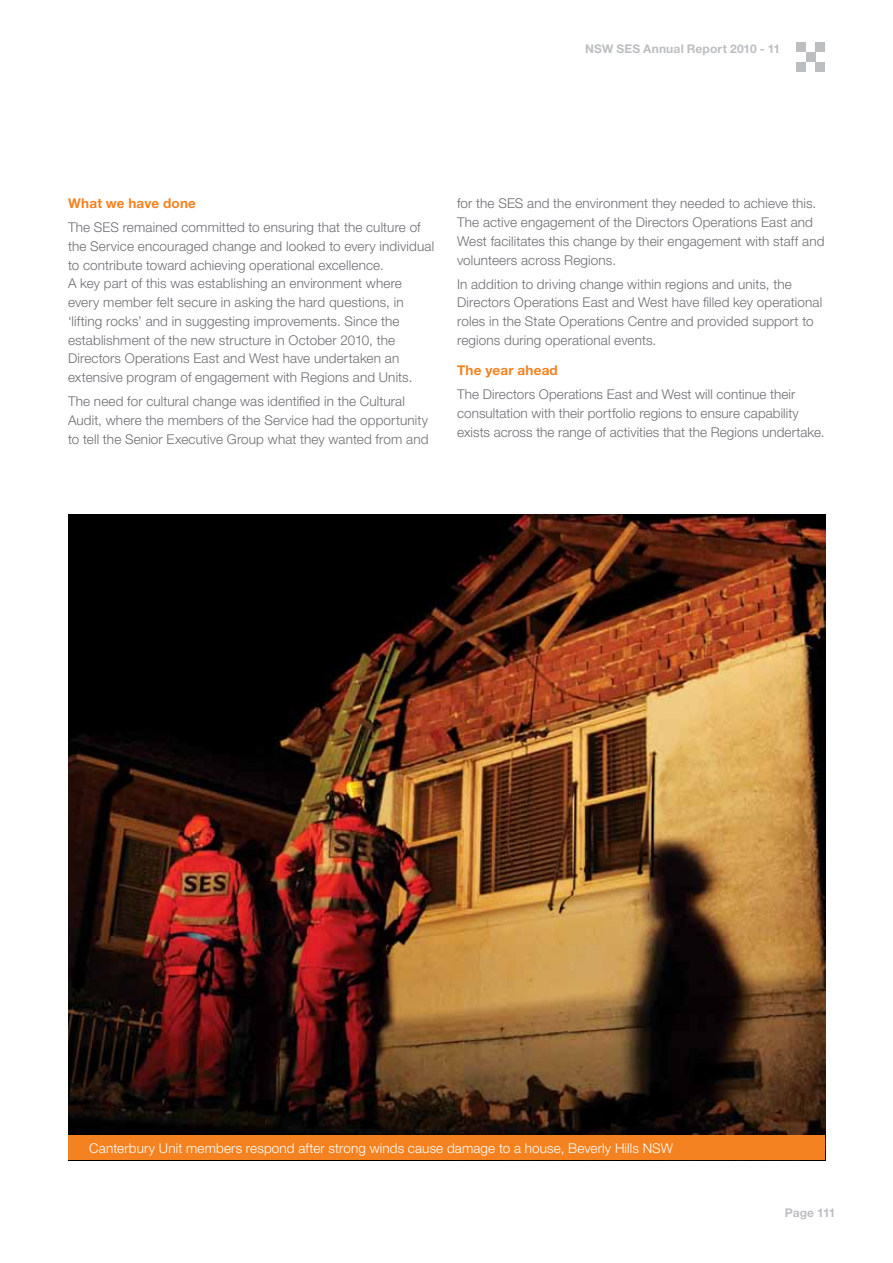
<style>
.page{position:relative;width:893px;height:1263px;background:#fff}
.page>*{position:absolute;margin:0;border:0;box-sizing:border-box;transform-origin:0 0}
.t1{font:300 13.5px/18.8px "Helvetica Neue";letter-spacing:.01em;color:#6d6e71}
.t2{font:300 13.5px "Helvetica Neue";letter-spacing:.01em;color:#fff}
.t3{font:700 13.5px "Helvetica Neue";letter-spacing:.02em;color:#f58220}
.t4{font:700 12px "Helvetica Neue";letter-spacing:.01em;color:#bcbec0}
</style>
<div class="page">
<div style="left:796px;top:43px;width:10px;height:9px;background:#bcbec0"></div>
<div style="left:796px;top:62px;width:10px;height:9px;background:#bcbec0"></div>
<div style="left:806px;top:52px;width:9px;height:10px;background:#bcbec0"></div>
<div style="left:815px;top:43px;width:10px;height:9px;background:#bcbec0"></div>
<div style="left:815px;top:62px;width:10px;height:9px;background:#bcbec0"></div>
<img style="left:68px;top:514px;width:757px;height:621px">
<div style="left:68px;top:1135px;width:757px;height:25px;background:#f58220"></div>
<p class="t4" style="left:585px;top:41px;width:197px">NSW SES Annual Report 2010 - 11</p>
<p class="t3" style="left:68px;top:195px;width:129px">What we have done</p>
<p class="t1" style="left:68px;top:218px;width:368px">The SES remained committed to ensuring that the culture of the Service encouraged change and looked to every individual to contribute toward achieving operational excellence.<br>A key part of this was establishing an environment where every member felt secure in asking the hard questions, in ‘lifting rocks’ and in suggesting improvements. Since the establishment of the new structure in October 2010, the Directors Operations East and West have undertaken an extensive program of engagement with Regions and Units.</p>
<p class="t1" style="left:68px;top:392px;width:362px">The need for cultural change was identified in the Cultural<br>Audit, where the members of the Service had the opportunity to tell the Senior Executive Group what they wanted from and</p>
<p class="t1" style="left:457px;top:194px;width:369px">for the SES and the environment they needed to achieve this.<br>The active engagement of the Directors Operations East and West facilitates this change by their engagement with staff and volunteers across Regions.</p>
<p class="t1" style="left:457px;top:274px;width:367px">In addition to driving change within regions and units, the Directors Operations East and West have filled key operational roles in the State Operations Centre and provided support to regions during operational events.</p>
<p class="t3" style="left:457px;top:362px;width:102px">The year ahead</p>
<p class="t1" style="left:457px;top:385px;width:369px">The Directors Operations East and West will continue their consultation with their portfolio regions to ensure capability exists across the range of activities that the Regions undertake.</p>
<p class="t2" style="left:89px;top:1140px;width:585px">Canterbury Unit members respond after strong winds cause damage to a house, Beverly Hills NSW</p>
<p class="t4" style="left:785px;top:1205px;width:52px">Page 111</p>
</div>
